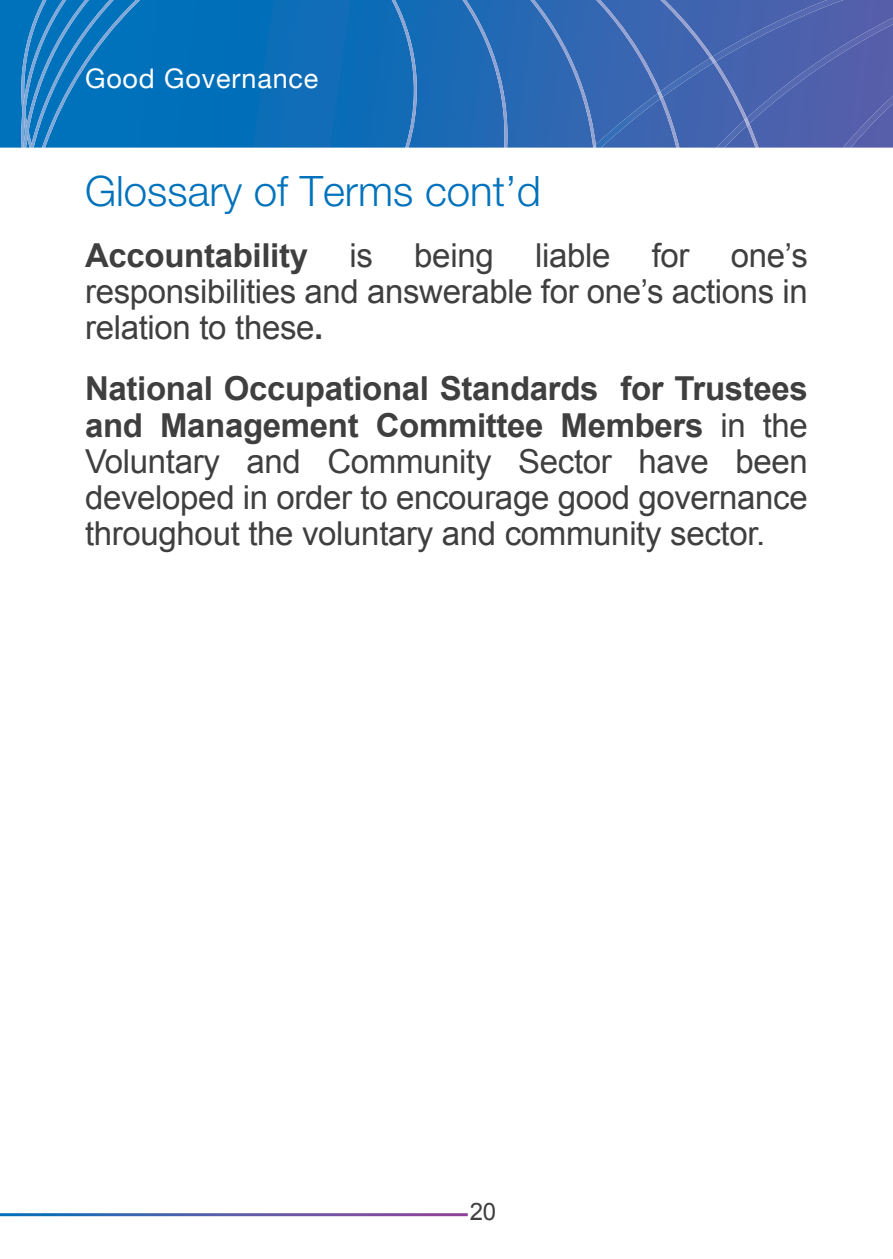
<style>
.page{position:relative;width:893px;height:1259px;background:#fff}
.page>*{position:absolute;margin:0;border:0;box-sizing:border-box;transform-origin:0 0}
.t1{font:300 42px "Helvetica Neue";color:#0072bc}
.t2{font:33px/36px "Arial";letter-spacing:-.01em;color:#3f3f40;text-align:justify}
.t3{font:700 33px "Arial";letter-spacing:-.01em;color:#3f3f40}
.t4{font:27px "Helvetica Neue";letter-spacing:.03em;color:#fff}
.t5{font:24px "Arial";color:#3f3f40}
.s1{font-weight:700}
</style>
<div class="page">
<div style="left:0;top:0;width:21px;height:148px;background:#0072bc"></div>
<svg style="left:21px;top:0;width:408px;height:148px;background:#0d6eb7"></svg>
<svg style="left:23px;top:0;width:166px;height:148px;background:#0e77be"></svg>
<svg style="left:429px;top:0;width:464px;height:148px;background:#3f67b1"></svg>
<p class="t4" style="left:85px;top:62px;width:235px">Good Governance</p>
<p class="t1" style="left:85px;top:176px;width:457px">Glossary of Terms cont’d</p>
<p class="t3" style="left:85px;top:237px;width:225px">Accountability</p>
<p class="t2" style="left:349px;top:237px;width:25px">is</p>
<p class="t2" style="left:414px;top:237px;width:81px">being</p>
<p class="t2" style="left:535px;top:237px;width:77px">liable</p>
<p class="t2" style="left:652px;top:237px;width:39px">for</p>
<p class="t2" style="left:85px;top:237px;width:724px;text-indent:646px">one’s responsibilities and answerable for one’s actions in relation to these<span class="s1">.</span></p>
<p class="t2" style="left:85px;top:371px;width:724px"><span class="s1">National Occupational Standards for Trustees and Management Committee Members</span> in the Voluntary and Community Sector have been developed in order to encourage good governance throughout the voluntary and community sector.</p>
<p class="t5" style="left:470px;top:1198px;width:28px">20</p>
</div>
